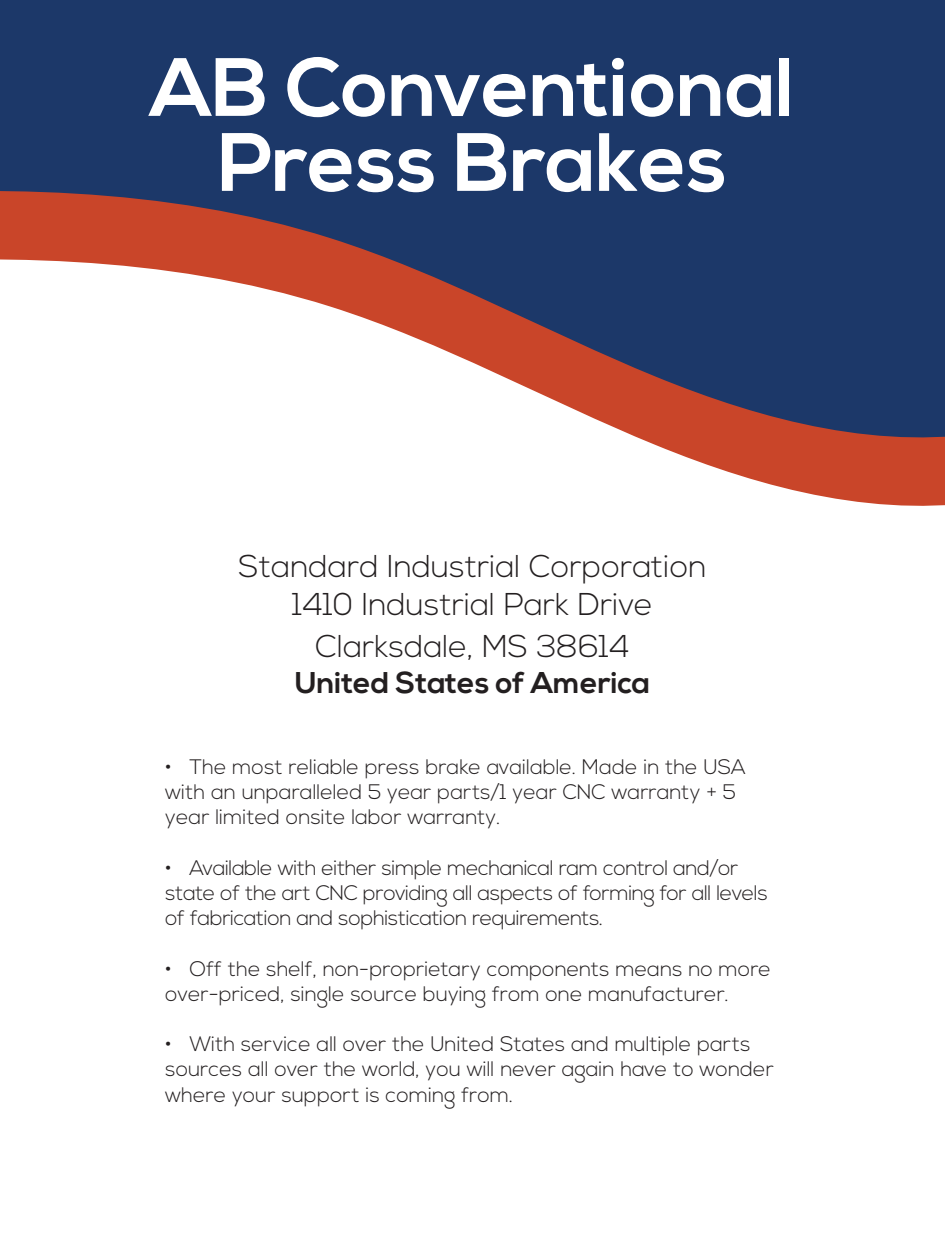
<style>
.page{position:relative;width:945px;height:1242px;background:#fff}
.page>*{position:absolute;margin:0;border:0;box-sizing:border-box;transform-origin:0 0}
.t1{font:700 82.5px/75px "Nexa";color:#fff;text-align:center}
.t2{font:300 31.5px "Nexa";color:#231f20}
.t3{font:700 30px "Nexa";color:#231f20}
.t4{font:300 21px/25.2px "Nexa";color:#231f20}
.t5{font:300 21px/25.2px "Nexa";letter-spacing:-.02em;color:#231f20}
</style>
<div class="page">
<svg style="left:673px;top:452px;width:272px;height:54px;fill:#c94529"></svg>
<svg style="left:0;top:0;width:945px;height:452px;fill:#1c3869"></svg>
<p class="t1" style="left:150px;top:53px;width:646px">AB Conventional<br>Press Brakes</p>
<p class="t2" style="left:239px;top:548px;width:469px">Standard Industrial Corporation</p>
<p class="t2" style="left:292px;top:586px;width:362px">1410 Industrial Park Drive</p>
<p class="t2" style="left:315px;top:628px;width:316px">Clarksdale, MS 38614</p>
<p class="t3" style="left:295px;top:665px;width:357px">United States of America</p>
<p class="t4" style="left:165px;top:755px;width:582px">• The most reliable press brake available. Made in the USA with an unparalleled 5 year parts/1 year CNC warranty + 5 year limited onsite labor warranty.</p>
<p class="t5" style="left:165px;top:856px;width:604px">• Available with either simple mechanical ram control and/or state of the art CNC providing all aspects of forming for all levels of fabrication and sophistication requirements.</p>
<p class="t4" style="left:165px;top:957px;width:607px">• Off the shelf, non-proprietary components means no more over-priced, single source buying from one manufacturer.</p>
<p class="t4" style="left:165px;top:1032px;width:610px">• With service all over the United States and multiple parts sources all over the world, you will never again have to wonder where your support is coming from.</p>
</div>
